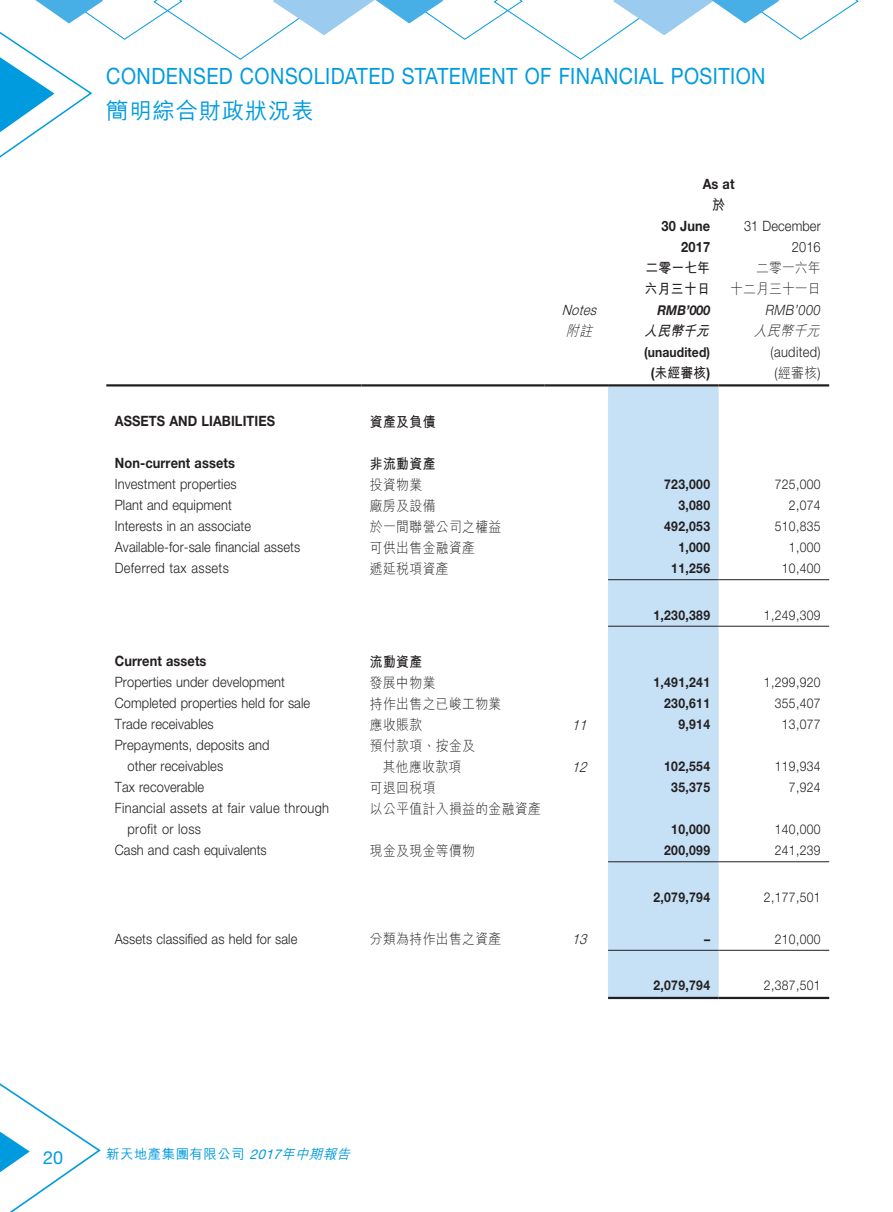
<style>
.page{position:relative;width:893px;height:1212px;background:#fff}
.page>*{position:absolute;margin:0;border:0;box-sizing:border-box;transform-origin:0 0}
.t1{font:22.5px "Helvetica Neue LT Std";letter-spacing:.025em;color:#009bde;scale:.88 1}
.t2{font:500 22.5px "M Hei HK";letter-spacing:.03em;color:#009bde}
.t3{font:18px "Helvetica Neue LT Std";color:#009bde}
.t4{font:300 14.25px/21px "Helvetica Neue LT Std";letter-spacing:.01em;color:#231f20;text-align:right;scale:.9 1}
.t5{font:300 14.25px/21px "M Hei HK";letter-spacing:.03em;color:#231f20;text-align:center;scale:.9 1}
.t6{font:300 14.25px/21px "Helvetica Neue LT Std";letter-spacing:.03em;color:#231f20;scale:.9 1}
.t7{font:700 14.25px/21px "Helvetica Neue LT Std";letter-spacing:.01em;color:#231f20;text-align:right;scale:.9 1}
.t8{font:700 14.25px/21px "M Hei HK";letter-spacing:.03em;color:#231f20;scale:.9 1}
.t9{font:300 14.25px/21px "M Hei HK";letter-spacing:.01em;color:#231f20;text-align:right;scale:.9 1}
.t10{font:italic 300 14.25px "Helvetica Neue LT Std";color:#231f20;scale:.9 1}
.t11{font:italic 300 14.25px "Helvetica Neue LT Std";letter-spacing:.03em;color:#231f20;scale:.9 1}
.t12{font:italic 300 14.25px "M Hei HK";color:#231f20;scale:.9 1}
.t13{font:italic 700 14.25px "M Hei HK";color:#231f20;scale:.9 1}
.t14{font:300 13.5px "Helvetica Neue LT Std";letter-spacing:.03em;color:#231f20;scale:.9 1}
.t15{font:700 13.5px "Helvetica Neue LT Std";letter-spacing:.03em;color:#231f20;scale:.9 1}
.t16{font:500 13.5px "M Hei HK";letter-spacing:.03em;color:#009bde}
.t17{font:700 13.5px "Helvetica Neue LT Std";letter-spacing:.01em;color:#231f20;scale:.9 1}
.t18{font:italic 700 13.5px "Helvetica Neue LT Std";letter-spacing:.01em;color:#231f20;scale:.9 1}
.s1{font-family:"Helvetica Neue LT Std"}
.s2{font-family:"Helvetica Neue LT Std";font-weight:400;font-style:italic}
.s3{font-style:italic}
</style>
<div class="page">
<svg style="left:0;top:0;width:859px;height:158px"></svg>
<svg style="left:0;top:1083px;width:101px;height:129px"></svg>
<div style="left:608px;top:386px;width:111px;height:611px;background:#c6e0f6"></div>
<hr style="left:106px;top:384px;width:255px;height:2px;background:#231f20">
<hr style="left:361px;top:384px;width:183px;height:2px;background:#231f20">
<hr style="left:544px;top:384px;width:64px;height:2px;background:#231f20">
<hr style="left:608px;top:384px;width:111px;height:2px;background:#231f20">
<hr style="left:719px;top:384px;width:110px;height:2px;background:#231f20">
<hr style="left:608px;top:579px;width:111px;height:1px;background:#231f20">
<hr style="left:719px;top:579px;width:110px;height:1px;background:#231f20">
<hr style="left:608px;top:626px;width:111px;height:1px;background:#231f20">
<hr style="left:719px;top:626px;width:110px;height:1px;background:#231f20">
<hr style="left:608px;top:861px;width:111px;height:1px;background:#231f20">
<hr style="left:719px;top:861px;width:110px;height:1px;background:#231f20">
<hr style="left:608px;top:950px;width:111px;height:1px;background:#231f20">
<hr style="left:719px;top:950px;width:110px;height:1px;background:#231f20">
<hr style="left:608px;top:997px;width:111px;height:2px;background:#231f20">
<hr style="left:719px;top:997px;width:110px;height:2px;background:#231f20">
<h1 class="t1" style="left:106px;top:62px;width:751px">CONDENSED CONSOLIDATED STATEMENT OF FINANCIAL POSITION</h1>
<h1 class="t2" style="left:106px;top:94px;width:209px">簡明綜合財政狀況表</h1>
<p class="t7" style="left:703px;top:173px;width:37px">As at</p>
<p class="t8" style="left:712px;top:193px;width:16px">於</p>
<p class="t7" style="left:662px;top:215px;width:55px">30 June<br>2017</p>
<p class="t4" style="left:744px;top:215px;width:87px">31 December<br>2016</p>
<p class="t8" style="left:645px;top:256px;width:74px">二零一七年六月三十日</p>
<p class="t9" style="left:730px;top:257px;width:102px">二零一六年<br>十二月三十一日</p>
<p class="t10" style="left:562px;top:301px;width:45px">Notes</p>
<p class="t18" style="left:657px;top:302px;width:60px">RMB’000</p>
<p class="t11" style="left:766px;top:301px;width:63px">RMB’000</p>
<p class="t12" style="left:566px;top:321px;width:36px">附註</p>
<p class="t13" style="left:644px;top:321px;width:79px">人民幣千元</p>
<p class="t12" style="left:754px;top:321px;width:80px">人民幣千元</p>
<p class="t17" style="left:644px;top:344px;width:75px">(unaudited)</p>
<p class="t6" style="left:771px;top:341px;width:57px">(audited)</p>
<p class="t8" style="left:651px;top:361px;width:68px"><span class="s1">(</span>未經審核<span class="s1">)</span></p>
<p class="t5" style="left:775px;top:362px;width:53px"><span class="s1">(</span>經審核<span class="s1">)</span></p>
<p class="t7" style="left:115px;top:410px;width:180px">ASSETS AND LIABILITIES</p>
<p class="t8" style="left:370px;top:410px;width:74px">資產及負債</p>
<p class="t7" style="left:115px;top:452px;width:135px">Non-current assets</p>
<p class="t8" style="left:370px;top:452px;width:74px">非流動資產</p>
<p class="t4" style="left:115px;top:473px;width:137px">Investment properties</p>
<p class="t5" style="left:370px;top:473px;width:60px">投資物業</p>
<p class="t15" style="left:664px;top:476px;width:53px">723,000</p>
<p class="t14" style="left:775px;top:476px;width:53px">725,000</p>
<p class="t4" style="left:115px;top:494px;width:132px">Plant and equipment</p>
<p class="t5" style="left:370px;top:494px;width:74px">廠房及設備</p>
<p class="t15" style="left:678px;top:497px;width:37px">3,080</p>
<p class="t14" style="left:789px;top:497px;width:37px">2,074</p>
<p class="t4" style="left:115px;top:515px;width:153px">Interests in an associate</p>
<p class="t5" style="left:370px;top:515px;width:148px">於一間聯營公司之權益</p>
<p class="t15" style="left:664px;top:518px;width:53px">492,053</p>
<p class="t14" style="left:775px;top:518px;width:53px">510,835</p>
<p class="t4" style="left:115px;top:536px;width:208px">Available-for-sale financial assets</p>
<p class="t5" style="left:370px;top:536px;width:118px">可供出售金融資產</p>
<p class="t15" style="left:678px;top:539px;width:37px">1,000</p>
<p class="t14" style="left:789px;top:539px;width:37px">1,000</p>
<p class="t6" style="left:115px;top:557px;width:128px">Deferred tax assets</p>
<p class="t5" style="left:370px;top:557px;width:89px">遞延稅項資產</p>
<p class="t15" style="left:671px;top:560px;width:45px">11,256</p>
<p class="t14" style="left:782px;top:560px;width:45px">10,400</p>
<p class="t15" style="left:653px;top:607px;width:65px">1,230,389</p>
<p class="t14" style="left:764px;top:607px;width:65px">1,249,309</p>
<p class="t7" style="left:115px;top:650px;width:103px">Current assets</p>
<p class="t8" style="left:370px;top:650px;width:60px">流動資產</p>
<p class="t4" style="left:115px;top:671px;width:191px">Properties under development</p>
<p class="t5" style="left:370px;top:671px;width:74px">發展中物業</p>
<p class="t15" style="left:653px;top:674px;width:65px">1,491,241</p>
<p class="t14" style="left:764px;top:674px;width:65px">1,299,920</p>
<p class="t4" style="left:115px;top:692px;width:219px">Completed properties held for sale</p>
<p class="t5" style="left:370px;top:692px;width:148px">持作出售之已峻工物業</p>
<p class="t15" style="left:664px;top:695px;width:53px">230,611</p>
<p class="t14" style="left:775px;top:695px;width:53px">355,407</p>
<p class="t4" style="left:115px;top:713px;width:111px">Trade receivables</p>
<p class="t5" style="left:370px;top:713px;width:60px">應收賬款</p>
<p class="t10" style="left:572px;top:716px;width:23px">11</p>
<p class="t15" style="left:678px;top:716px;width:37px">9,914</p>
<p class="t14" style="left:782px;top:716px;width:45px">13,077</p>
<p class="t4" style="left:128px;top:734px;width:159px;text-align:left;text-indent:-13px">Prepayments, deposits and other receivables</p>
<p class="t5" style="left:370px;top:734px;width:118px">預付款項、按金及其他應收款項</p>
<p class="t10" style="left:572px;top:758px;width:23px">12</p>
<p class="t15" style="left:664px;top:758px;width:53px">102,554</p>
<p class="t14" style="left:775px;top:758px;width:53px">119,934</p>
<p class="t4" style="left:115px;top:776px;width:101px">Tax recoverable</p>
<p class="t5" style="left:370px;top:776px;width:74px">可退回稅項</p>
<p class="t15" style="left:671px;top:779px;width:45px">35,375</p>
<p class="t14" style="left:789px;top:779px;width:37px">7,924</p>
<p class="t6" style="left:128px;top:797px;width:226px;text-indent:-13px">Financial assets at fair value through profit or loss</p>
<p class="t5" style="left:370px;top:797px;width:192px">以公平值計入損益的金融資產</p>
<p class="t15" style="left:671px;top:821px;width:45px">10,000</p>
<p class="t14" style="left:775px;top:821px;width:53px">140,000</p>
<p class="t4" style="left:115px;top:839px;width:170px">Cash and cash equivalents</p>
<p class="t5" style="left:370px;top:839px;width:118px">現金及現金等價物</p>
<p class="t15" style="left:664px;top:842px;width:53px">200,099</p>
<p class="t14" style="left:775px;top:842px;width:53px">241,239</p>
<p class="t15" style="left:653px;top:889px;width:65px">2,079,794</p>
<p class="t14" style="left:764px;top:889px;width:65px">2,177,501</p>
<p class="t4" style="left:115px;top:928px;width:204px">Assets classified as held for sale</p>
<p class="t5" style="left:370px;top:928px;width:148px">分類為持作出售之資產</p>
<p class="t10" style="left:572px;top:930px;width:23px">13</p>
<p class="t15" style="left:704px;top:931px;width:8px">–</p>
<p class="t14" style="left:775px;top:931px;width:53px">210,000</p>
<p class="t15" style="left:653px;top:977px;width:65px">2,079,794</p>
<p class="t14" style="left:764px;top:977px;width:65px">2,387,501</p>
<p class="t3" style="left:43px;top:1146px;width:22px">20</p>
<p class="t16" style="left:106px;top:1144px;width:250px">新天地產集團有限公司 <span class="s2">2017</span><span class="s3">年中期報告</span></p>
</div>
